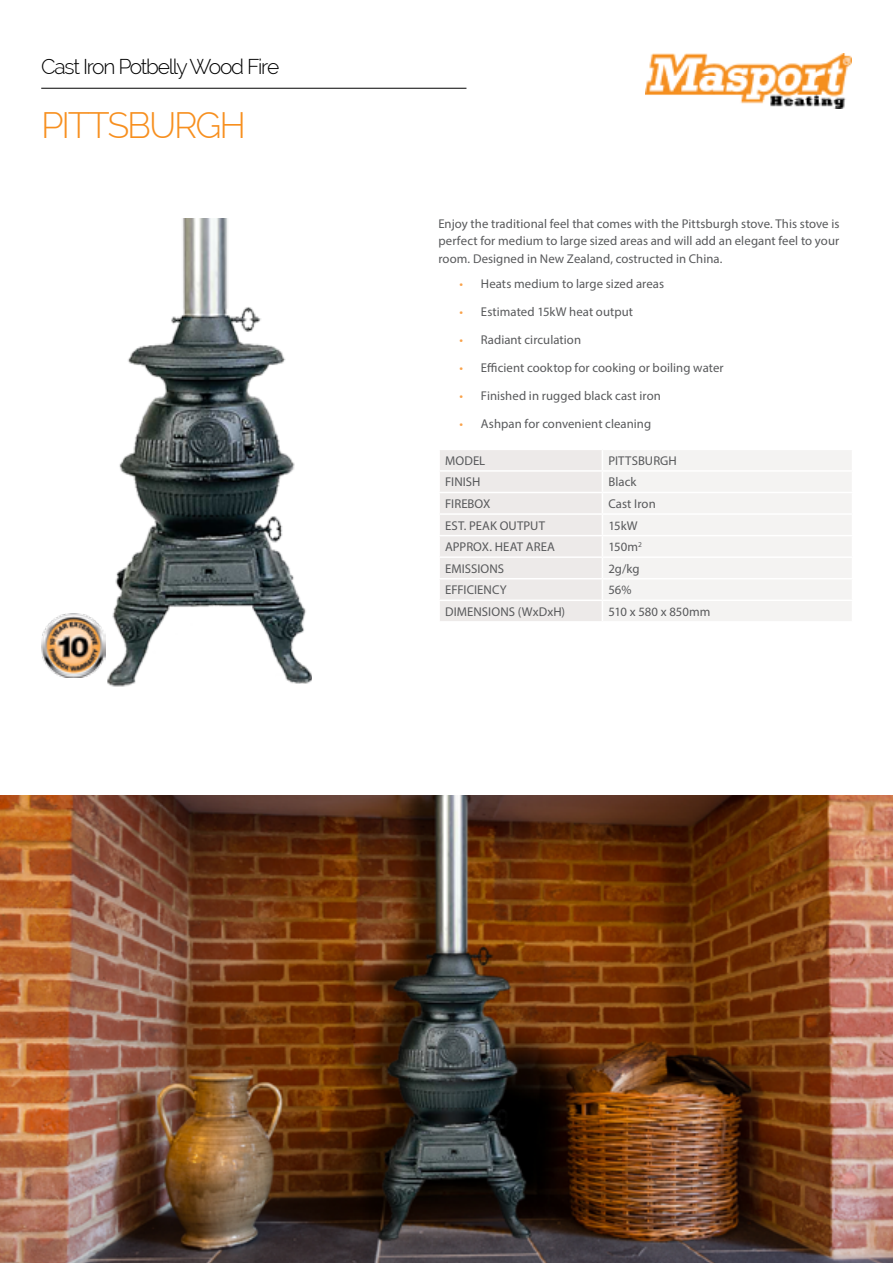
<style>
.page{position:relative;width:893px;height:1263px;background:#fff}
.page>*{position:absolute;margin:0;border:0;box-sizing:border-box;transform-origin:0 0}
.t1{font:300 36px "Raleway";letter-spacing:-.06em;color:#f78f1e}
.t2{font:300 21px "Raleway";letter-spacing:-.06em;color:#000}
.t3{font:12.75px/17.2px "Myriad Pro";letter-spacing:.005em;color:#58595b;text-align:justify}
.s1{color:#f9a24a}
</style>
<div class="page">
<img style="left:0;top:795px;width:893px;height:468px">
<hr style="left:41px;top:88px;width:425px;height:1px;background:#000">
<svg style="left:440px;top:450px;width:412px;height:171px"></svg>
<img style="left:107px;top:218px;width:205px;height:468px">
<img style="left:41px;top:613px;width:65px;height:65px">
<img style="left:646px;top:53px;width:205px;height:55px">
<h2 class="t2" style="left:41px;top:54px;width:240px">Cast Iron Potbelly Wood Fire</h2>
<h1 class="t1" style="left:41px;top:104px;width:206px">PITTSBURGH</h1>
<p class="t3" style="left:438px;top:215px;width:403px">Enjoy the traditional feel that comes with the Pittsburgh stove. This stove is perfect for medium to large sized areas and will add an elegant feel to your room. Designed in New Zealand, costructed in China.</p>
<p class="t3" style="left:460px;top:275px;width:206px"><span class="s1">•</span> Heats medium to large sized areas</p>
<p class="t3" style="left:460px;top:303px;width:175px"><span class="s1">•</span> Estimated 15kW heat output</p>
<p class="t3" style="left:460px;top:331px;width:123px"><span class="s1">•</span> Radiant circulation</p>
<p class="t3" style="left:460px;top:359px;width:266px"><span class="s1">•</span> Efficient cooktop for cooking or boiling water</p>
<p class="t3" style="left:460px;top:387px;width:203px"><span class="s1">•</span> Finished in rugged black cast iron</p>
<p class="t3" style="left:460px;top:415px;width:193px"><span class="s1">•</span> Ashpan for convenient cleaning</p>
<p class="t3" style="left:445px;top:452px;width:42px">MODEL</p>
<p class="t3" style="left:608px;top:452px;width:70px">PITTSBURGH</p>
<p class="t3" style="left:445px;top:473px;width:37px">FINISH</p>
<p class="t3" style="left:608px;top:473px;width:30px">Black</p>
<p class="t3" style="left:445px;top:495px;width:47px">FIREBOX</p>
<p class="t3" style="left:608px;top:495px;width:49px">Cast Iron</p>
<p class="t3" style="left:445px;top:516px;width:101px">EST. PEAK OUTPUT</p>
<p class="t3" style="left:608px;top:516px;width:31px">15kW</p>
<p class="t3" style="left:445px;top:538px;width:111px">APPROX. HEAT AREA</p>
<p class="t3" style="left:608px;top:538px;width:35px">150m<sup>2</sup></p>
<p class="t3" style="left:445px;top:560px;width:61px">EMISSIONS</p>
<p class="t3" style="left:608px;top:560px;width:33px">2g/kg</p>
<p class="t3" style="left:445px;top:581px;width:63px">EFFICIENCY</p>
<p class="t3" style="left:608px;top:581px;width:25px">56%</p>
<p class="t3" style="left:445px;top:603px;width:122px">DIMENSIONS (WxDxH)</p>
<p class="t3" style="left:608px;top:603px;width:104px">510 x 580 x 850mm</p>
</div>
